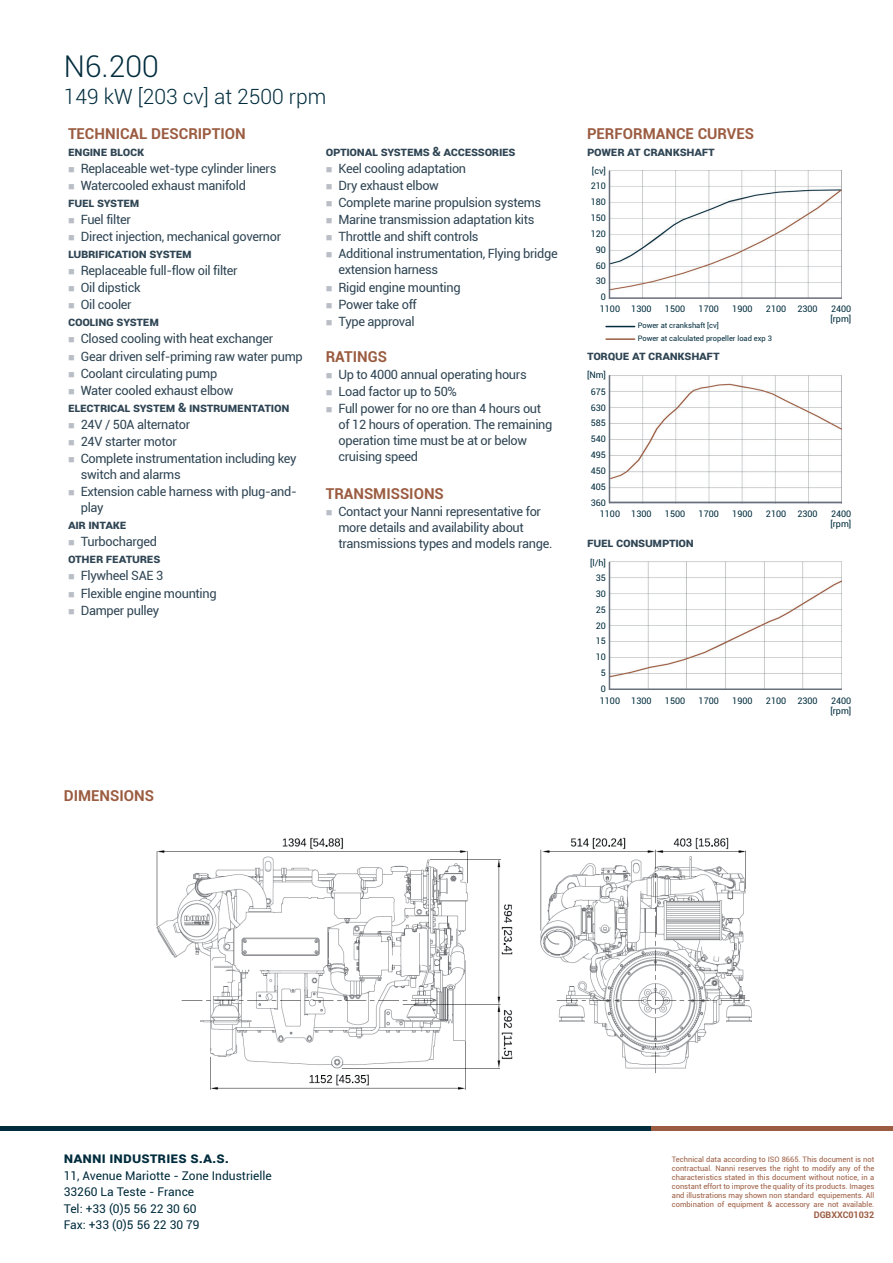
<style>
.page{position:relative;width:893px;height:1263px;background:#fff}
.page>*{position:absolute;margin:0;border:0;box-sizing:border-box;transform-origin:0 0}
.t1{font:300 30px "Roboto";color:#002c3d}
.t2{font:300 21px "Roboto";color:#002c3d}
.t3{font:700 15px "Roboto";color:#9b5c41}
.t4{font:700 15px "Roboto";color:#002c3d}
.t5{font:12.75px/17.1px "Roboto";letter-spacing:-.025em;color:#2f4554}
.t6{font:700 12.75px "Roboto";letter-spacing:-.025em;color:#2f4554}
.t7{font:12px/16.5px "Roboto";color:#002c3d}
.t8{font:9px/15.9px "Roboto";color:#002c3d;text-align:right}
.t9{font:700 9px "Roboto";color:#9b5c41}
.t10{font:7.5px/9px "Roboto";color:#9b5c41;text-align:justify}
.t11{font:7.5px/12.9px "Roboto";color:#002c3d}
</style>
<div class="page">
<hr style="left:0;top:1126px;width:651px;height:4px;background:#002c3d">
<hr style="left:651px;top:1126px;width:242px;height:4px;background:#9b5c41">
<img style="left:156px;top:837px;width:596px;height:253px">
<img style="left:610px;top:171px;width:232px;height:126px">
<img style="left:610px;top:375px;width:232px;height:127px">
<img style="left:610px;top:562px;width:232px;height:126px">
<hr style="left:609px;top:171px;width:1px;height:128px;background:#69707d">
<hr style="left:609px;top:375px;width:1px;height:128px;background:#69707d">
<hr style="left:609px;top:562px;width:1px;height:128px;background:#69707d">
<hr style="left:609px;top:297px;width:233px;height:2px;background:#69707d">
<hr style="left:609px;top:502px;width:233px;height:1px;background:#69707d">
<hr style="left:609px;top:688px;width:233px;height:2px;background:#69707d">
<svg style="left:606px;top:326px;width:29px;height:1px"></svg>
<hr style="left:606px;top:338px;width:29px;height:2px;background:#9b5c41">
<h1 class="t1" style="left:64px;top:45px;width:96px">N6.200</h1>
<h2 class="t2" style="left:64px;top:82px;width:264px">149 kW [203 cv] at 2500 rpm</h2>
<p class="t3" style="left:68px;top:123px;width:179px">TECHNICAL DESCRIPTION</p>
<p class="t6" style="left:68px;top:142px;width:78px">ENGINE BLOCK</p>
<p class="t5" style="left:81px;top:159px;width:197px">Replaceable wet-type cylinder liners<br>Watercooled exhaust manifold</p>
<p class="t6" style="left:68px;top:193px;width:73px">FUEL SYSTEM</p>
<p class="t5" style="left:81px;top:211px;width:202px">Fuel filter<br>Direct injection, mechanical governor</p>
<p class="t6" style="left:68px;top:245px;width:124px">LUBRIFICATION SYSTEM</p>
<p class="t5" style="left:81px;top:262px;width:158px">Replaceable full-flow oil filter<br>Oil dipstick<br>Oil cooler</p>
<p class="t6" style="left:68px;top:313px;width:93px">COOLING SYSTEM</p>
<p class="t5" style="left:81px;top:330px;width:224px">Closed cooling with heat exchanger<br>Gear driven self-priming raw water pump<br>Coolant circulating pump<br>Water cooled exhaust elbow</p>
<p class="t6" style="left:68px;top:398px;width:132px">ELECTRICAL SYSTEM &amp; INSTRUMENTATION</p>
<p class="t5" style="left:81px;top:415px;width:218px;line-height:16.6px">24V / 50A alternator<br>24V starter motor<br>Complete instrumentation including key switch and alarms<br>Extension cable harness with plug-and&shy;play</p>
<p class="t6" style="left:68px;top:516px;width:60px">AIR INTAKE</p>
<p class="t5" style="left:81px;top:533px;width:78px">Turbocharged</p>
<p class="t6" style="left:68px;top:550px;width:94px">OTHER FEATURES</p>
<p class="t5" style="left:81px;top:567px;width:137px">Flywheel SAE 3<br>Flexible engine mounting<br>Damper pulley</p>
<p class="t6" style="left:326px;top:142px;width:22px">OPTION</p>
<p class="t6" style="left:365px;top:142px;width:87px">AL SYSTEMS &amp; ACCESSOR</p>
<p class="t6" style="left:499px;top:142px;width:11px">IES</p>
<p class="t5" style="left:338px;top:160px;width:221px">Keel cooling adaptation<br>Dry exhaust elbow<br>Complete marine propulsion systems<br>Marine transmission adaptation kits<br>Throttle and shift controls<br>Additional instrumentation, Flying bridge extension harness<br>Rigid engine mounting<br>Power take off<br>Type approval</p>
<p class="t3" style="left:326px;top:346px;width:63px">RATINGS</p>
<p class="t5" style="left:338px;top:365px;width:215px;line-height:16.5px">Up to 4000 annual operating hours<br>Load factor up to 50%<br>Full power for no ore than 4 hours out of 12 hours of operation. The remaining operation time must be at or below cruising speed</p>
<p class="t3" style="left:326px;top:483px;width:120px">TRANSMISSIONS</p>
<p class="t5" style="left:338px;top:503px;width:215px;line-height:16.2px">Contact your Nanni representative for more details and availability about transmissions types and models range.</p>
<p class="t3" style="left:64px;top:785px;width:92px">DIMENSIONS</p>
<p class="t3" style="left:587px;top:123px;width:169px">PERFORMANCE CURVES</p>
<p class="t6" style="left:587px;top:142px;width:129px">POWER AT CRANKSHAFT</p>
<p class="t8" style="left:592px;top:163px;width:16px">[cv]</p>
<p class="t8" style="left:591px;top:178px;width:17px">210<br>180<br>150<br>120<br>90<br>60<br>30<br>0</p>
<p class="t8" style="left:600px;top:301px;width:53px">1100 1300</p>
<p class="t8" style="left:665px;top:301px;width:22px">1500</p>
<p class="t8" style="left:699px;top:301px;width:22px">1700</p>
<p class="t8" style="left:732px;top:301px;width:22px">1900</p>
<p class="t8" style="left:766px;top:301px;width:53px">2100 2300</p>
<p class="t8" style="left:831px;top:301px;width:22px">2400</p>
<p class="t11" style="left:638px;top:319px;width:136px">Power at crankshaft [cv]<br>Power at calculated propeller load exp 3</p>
<p class="t6" style="left:587px;top:347px;width:134px">TORQUE AT CRANKSHAFT</p>
<p class="t8" style="left:587px;top:367px;width:21px">[Nm]</p>
<p class="t8" style="left:591px;top:383px;width:17px;text-align:justify">675<br>630<br>585<br>540<br>495<br>450<br>405<br>360</p>
<p class="t8" style="left:830px;top:310px;width:22px">[rpm]</p>
<p class="t8" style="left:600px;top:505px;width:53px">1100 1300</p>
<p class="t8" style="left:665px;top:505px;width:22px">1500</p>
<p class="t8" style="left:699px;top:505px;width:22px">1700</p>
<p class="t8" style="left:732px;top:505px;width:22px">1900</p>
<p class="t8" style="left:766px;top:505px;width:53px">2100 2300</p>
<p class="t8" style="left:831px;top:505px;width:22px">2400</p>
<p class="t6" style="left:587px;top:533px;width:108px">FUEL CONSUMPTION</p>
<p class="t8" style="left:590px;top:554px;width:17px">[l/h]</p>
<p class="t8" style="left:596px;top:569px;width:12px;text-align:center">35<br>30<br>25<br>20<br>15<br>10<br>5<br>0</p>
<p class="t8" style="left:830px;top:515px;width:22px">[rpm]</p>
<p class="t8" style="left:600px;top:692px;width:53px">1100 1300</p>
<p class="t8" style="left:665px;top:692px;width:22px">1500</p>
<p class="t8" style="left:699px;top:692px;width:22px">1700</p>
<p class="t8" style="left:732px;top:692px;width:22px">1900</p>
<p class="t8" style="left:766px;top:692px;width:53px">2100 2300</p>
<p class="t8" style="left:831px;top:692px;width:22px">2400</p>
<p class="t8" style="left:830px;top:702px;width:22px">[rpm]</p>
<p class="t4" style="left:64px;top:1147px;width:167px">NANN I IN DUSTRIES S.A.S.</p>
<p class="t7" style="left:64px;top:1167px;width:210px">11, Avenue Mariotte - Zone Industrielle<br>33260 La Teste - France<br>Tel: +33 (0)5 56 22 30 60<br>Fax: +33 (0)5 56 22 30 79</p>
<p class="t10" style="left:672px;top:1155px;width:204px">Technical data according to ISO 8665. This document is not contractual. Nanni reserves the right to modify any of the characteristics stated in this document without notice, in a constant effort to improve the quality of its products. Images and illustrations may shown non standard equipements. All combination of equipment &amp; accessory are not available.</p>
<p class="t9" style="left:814px;top:1209px;width:62px">DGBXXC01032</p>
</div>
